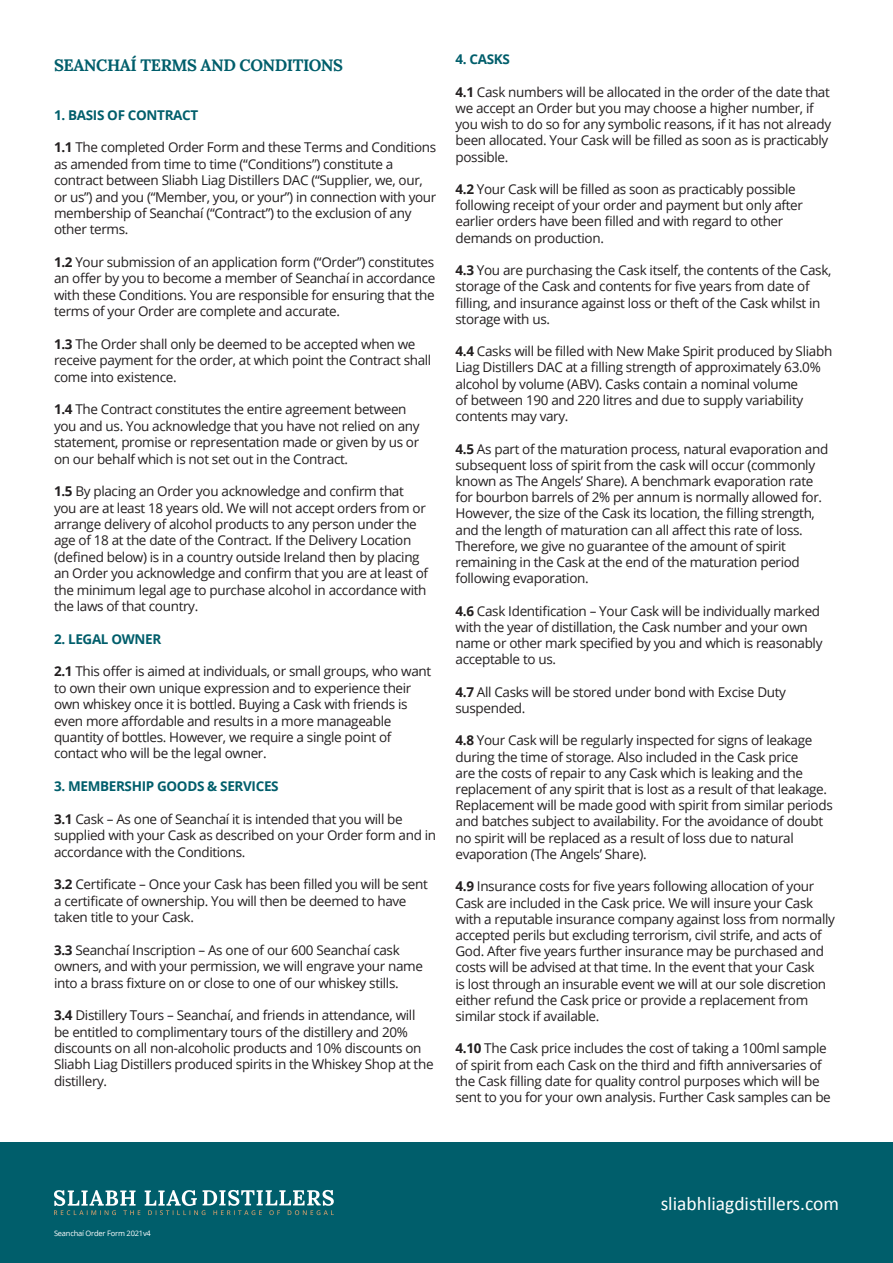
<style>
.page{position:relative;width:893px;height:1263px;background:#fff}
.page>*{position:absolute;margin:0;border:0;box-sizing:border-box;transform-origin:0 0}
.t1{font:19.5px "Calibri";color:#fff}
.t2{font:700 16.5px "Lora";letter-spacing:-.025em;color:#005e6b}
.t3{font:13.5px/16.2px "Open Sans";letter-spacing:-.025em;color:#231f20}
.t4{font:700 13.5px "Open Sans";letter-spacing:-.025em;color:#005e6b}
.t5{font:7.5px "Open Sans";letter-spacing:-.025em;color:#fff}
.s1{font-weight:700}
</style>
<div class="page">
<div style="left:0;top:1142px;width:893px;height:121px;background:#005e6b"></div>
<svg style="left:54px;top:1190px;width:280px;height:25px"></svg>
<p class="t2" style="left:54px;top:51px;width:291px">SEANCHAÍ TERMS AND CONDITIONS</p>
<p class="t4" style="left:54px;top:105px;width:146px">1. BASIS OF CONTRACT</p>
<p class="t3" style="left:54px;top:139px;width:384px"><span class="s1">1.1</span> The completed Order Form and these Terms and Conditions as amended from time to time (“Conditions”) constitute a contract between Sliabh Liag Distillers DAC (“Supplier, we, our, or us”) and you (“Member, you, or your”) in connection with your membership of Seanchaí (“Contract”) to the exclusion of any other terms.</p>
<p class="t3" style="left:54px;top:254px;width:383px;text-align:justify"><span class="s1">1.2</span> Your submission of an application form (“Order”) constitutes an offer by you to become a member of Seanchaí in accordance with these Conditions. You are responsible for ensuring that the terms of your Order are complete and accurate.</p>
<p class="t3" style="left:54px;top:335px;width:379px"><span class="s1">1.3</span> The Order shall only be deemed to be accepted when we receive payment for the order, at which point the Contract shall come into existence.</p>
<p class="t3" style="left:54px;top:401px;width:367px"><span class="s1">1.4</span> The Contract constitutes the entire agreement between you and us. You acknowledge that you have not relied on any statement, promise or representation made or given by us or on our behalf which is not set out in the Contract.</p>
<p class="t3" style="left:54px;top:483px;width:376px"><span class="s1">1.5</span> By placing an Order you acknowledge and confirm that you are at least 18 years old. We will not accept orders from or arrange delivery of alcohol products to any person under the age of 18 at the date of the Contract. If the Delivery Location (defined below) is in a country outside Ireland then by placing an Order you acknowledge and confirm that you are at least of the minimum legal age to purchase alcohol in accordance with the laws of that country.</p>
<p class="t4" style="left:54px;top:629px;width:109px">2. LEGAL OWNER</p>
<p class="t3" style="left:54px;top:663px;width:379px"><span class="s1">2.1</span> This offer is aimed at individuals, or small groups, who want to own their own unique expression and to experience their own whiskey once it is bottled. Buying a Cask with friends is even more affordable and results in a more manageable</p>
<p class="t3" style="left:54px;top:728px;width:339px">quantity of bottles. However, we require a single point of</p>
<p class="t3" style="left:54px;top:745px;width:214px">contact who will be the legal owner.</p>
<p class="t4" style="left:54px;top:776px;width:226px">3. MEMBERSHIP GOODS &amp; SERVICES</p>
<p class="t3" style="left:54px;top:810px;width:384px"><span class="s1">3.1</span> Cask – As one of Seanchaí it is intended that you will be supplied with your Cask as described on your Order form and in accordance with the Conditions.</p>
<p class="t3" style="left:54px;top:876px;width:375px"><span class="s1">3.2</span> Certificate – Once your Cask has been filled you will be sent a certificate of ownership. You will then be deemed to have taken title to your Cask.</p>
<p class="t3" style="left:54px;top:941px;width:371px"><span class="s1">3.3</span> Seanchaí Inscription – As one of our 600 Seanchaí cask owners, and with your permission, we will engrave your name into a brass fixture on or close to one of our whiskey stills.</p>
<p class="t3" style="left:54px;top:1007px;width:381px"><span class="s1">3.4</span> Distillery Tours – Seanchaí, and friends in attendance, will be entitled to complimentary tours of the distillery and 20% discounts on all non-alcoholic products and 10% discounts on Sliabh Liag Distillers produced spirits in the Whiskey Shop at the distillery.</p>
<p class="t4" style="left:455px;top:50px;width:56px">4. CASKS</p>
<p class="t3" style="left:455px;top:83px;width:377px"><span class="s1">4.1</span> Cask numbers will be allocated in the order of the date that we accept an Order but you may choose a higher number, if you wish to do so for any symbolic reasons, if it has not already been allocated. Your Cask will be filled as soon as is practicably possible.</p>
<p class="t3" style="left:455px;top:181px;width:349px"><span class="s1">4.2</span> Your Cask will be filled as soon as practicably possible following receipt of your order and payment but only after earlier orders have been filled and with regard to other demands on production.</p>
<p class="t3" style="left:455px;top:262px;width:377px"><span class="s1">4.3</span> You are purchasing the Cask itself, the contents of the Cask, storage of the Cask and contents for five years from date of filling, and insurance against loss or theft of the Cask whilst in storage with us.</p>
<p class="t3" style="left:455px;top:343px;width:378px"><span class="s1">4.4</span> Casks will be filled with New Make Spirit produced by Sliabh Liag Distillers DAC at a filling strength of approximately 63.0% alcohol by volume (ABV). Casks contain a nominal volume<br>of between 190 and 220 litres and due to supply variability contents may vary.</p>
<p class="t3" style="left:455px;top:440px;width:374px"><span class="s1">4.5</span> As part of the maturation process, natural evaporation and subsequent loss of spirit from the cask will occur (commonly known as The Angels’ Share). A benchmark evaporation rate for bourbon barrels of 2% per annum is normally allowed for.<br>However, the size of the Cask its location, the filling strength, and the length of maturation can all affect this rate of loss.<br>Therefore, we give no guarantee of the amount of spirit remaining in the Cask at the end of the maturation period following evaporation.</p>
<p class="t3" style="left:455px;top:602px;width:369px"><span class="s1">4.6</span> Cask Identification – Your Cask will be individually marked with the year of distillation, the Cask number and your own name or other mark specified by you and which is reasonably acceptable to us.</p>
<p class="t3" style="left:455px;top:683px;width:332px"><span class="s1">4.7</span> All Casks will be stored under bond with Excise Duty suspended.</p>
<p class="t3" style="left:455px;top:732px;width:379px"><span class="s1">4.8</span> Your Cask will be regularly inspected for signs of leakage during the time of storage. Also included in the Cask price<br>are the costs of repair to any Cask which is leaking and the replacement of any spirit that is lost as a result of that leakage.<br>Replacement will be made good with spirit from similar periods and batches subject to availability. For the avoidance of doubt no spirit will be replaced as a result of loss due to natural evaporation (The Angels’ Share).</p>
<p class="t3" style="left:455px;top:878px;width:381px"><span class="s1">4.9</span> Insurance costs for five years following allocation of your Cask are included in the Cask price. We will insure your Cask with a reputable insurance company against loss from normally accepted perils but excluding terrorism, civil strife, and acts of God. After five years further insurance may be purchased and costs will be advised at that time. In the event that your Cask<br>is lost through an insurable event we will at our sole discretion either refund the Cask price or provide a replacement from similar stock if available.</p>
<p class="t3" style="left:455px;top:1040px;width:377px"><span class="s1">4.10</span> The Cask price includes the cost of taking a 100ml sample of spirit from each Cask on the third and fifth anniversaries of the Cask filling date for quality control purposes which will be sent to you for your own analysis. Further Cask samples can be</p>
<p class="t5" style="left:54px;top:1228px;width:98px">Seanchaí Order Form 2021v4</p>
<h1 class="t1" style="left:661px;top:1191px;width:180px">sliabhliagdistillers.com</h1>
</div>
